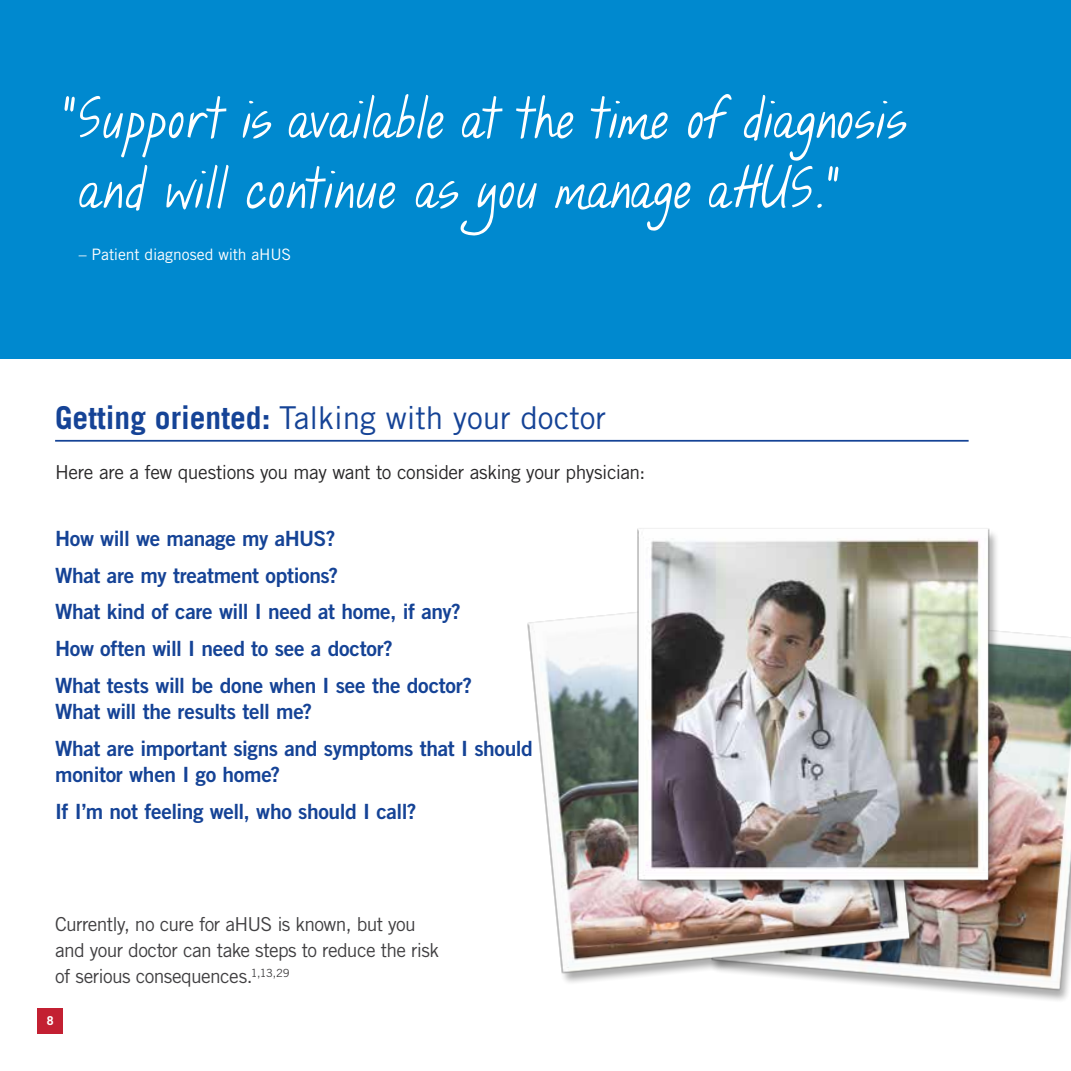
<style>
.page{position:relative;width:1071px;height:1071px;background:#fff}
.page>*{position:absolute;margin:0;border:0;box-sizing:border-box;transform-origin:0 0}
.t1{font:52.5px/70px "KG Hope For A Cure";letter-spacing:.01em;color:#fff}
.t2{font:31.5px "Trade Gothic LT Std";color:#154396}
.t3{font:21px/36.8px "Trade Gothic LT Std Bd 2";letter-spacing:-.015em;color:#154396}
.t4{font:19.25px/26.2px "Trade Gothic";letter-spacing:-.035em;color:#414042}
.t5{font:19.25px "Trade Gothic LT Std";letter-spacing:-.025em;color:#292829}
.t6{font:15.75px "Trade Gothic LT Std";letter-spacing:-.01em;color:#fff}
.t7{font:700 12.25px "Trade Gothic";color:#fff}
.s1{font-family:"Trade Gothic";font-weight:700}
</style>
<div class="page">
<div style="left:0;top:0;width:1071px;height:359px;background:#0089cf"></div>
<hr style="left:55px;top:440px;width:914px;height:2px;background:#154396">
<img style="left:930px;top:631px;width:141px;height:370px">
<img style="left:527px;top:613px;width:403px;height:377px">
<img style="left:626px;top:528px;width:380px;height:372px">
<div style="left:38px;top:1008px;width:25px;height:25px;background:#c32032"></div>
<h1 class="t1" style="left:79px;top:85px;width:830px;text-indent:-17px">“Support is available at the time of diagnosis and will continue as you manage aHUS.”</h1>
<p class="t6" style="left:79px;top:245px;width:214px">– Patient diagnosed with aHUS</p>
<h2 class="t2" style="left:55px;top:398px;width:553px"><span class="s1">Getting oriented:</span> Talking with your doctor</h2>
<p class="t5" style="left:55px;top:461px;width:592px">Here are a few questions you may want to consider asking your physician:</p>
<p class="t3" style="left:55px;top:520px;width:419px">How will we manage my aHUS?<br>What are my treatment options?<br>What kind of care will I need at home, if any?<br>How often will I need to see a doctor?<br>What tests will be done when I see the doctor?</p>
<p class="t3" style="left:55px;top:693px;width:479px">What will the results tell me?<br>What are important signs and symptoms that I should</p>
<p class="t3" style="left:55px;top:756px;width:363px">monitor when I go home?<br>If I’m not feeling well, who should I call?</p>
<p class="t4" style="left:55px;top:911px;width:385px">Currently, no cure for aHUS is known, but you and your doctor can take steps to reduce the risk of serious consequences.<sup>1,13,29</sup></p>
<p class="t7" style="left:47px;top:1013px;width:8px">8</p>
</div>
